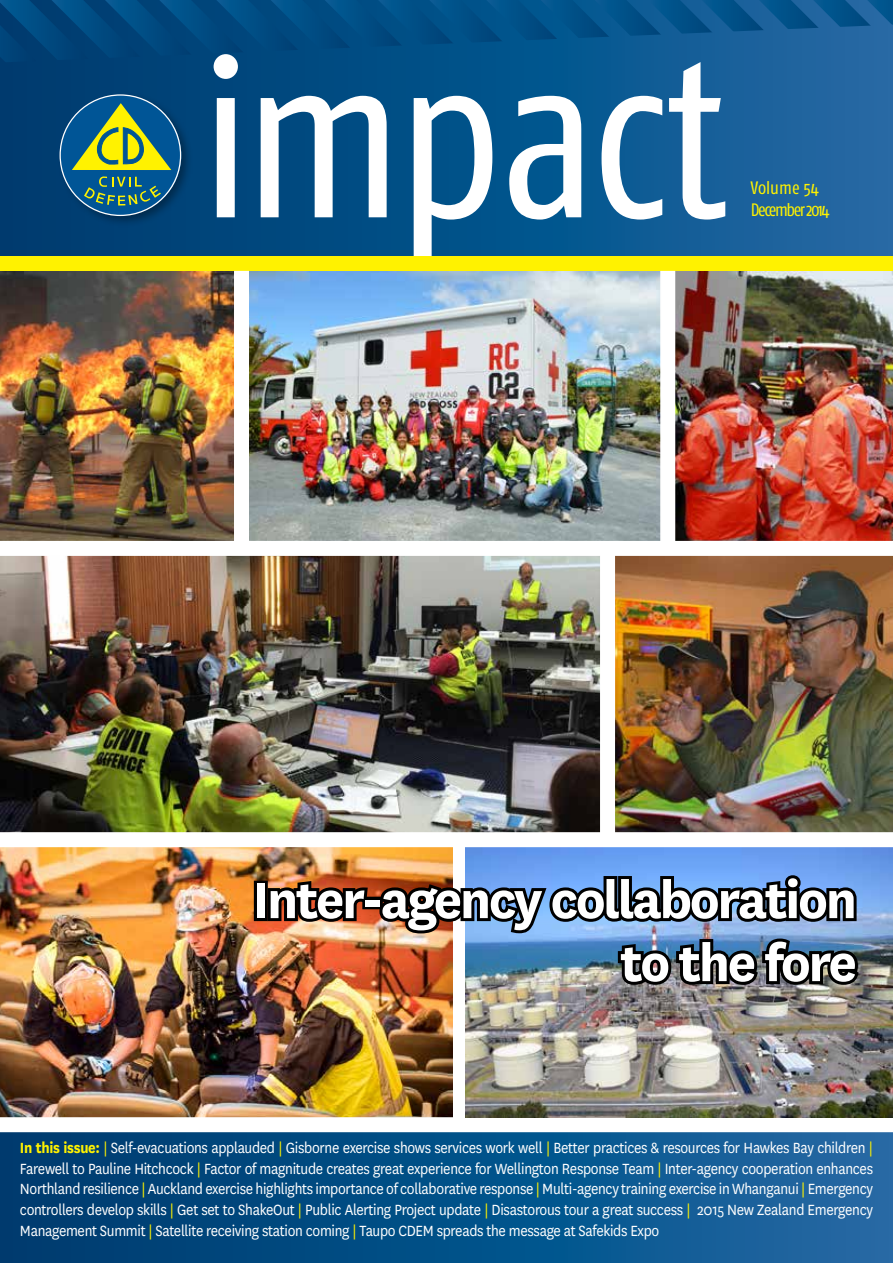
<style>
.page{position:relative;width:893px;height:1263px;background:#fff}
.page>*{position:absolute;margin:0;border:0;box-sizing:border-box;transform-origin:0 0}
.t1{font:condensed 225px "Fago OT";letter-spacing:-.035em;color:#fff}
.t2{font:700 58.5px/63px "National";letter-spacing:-.04em;color:#fff;text-align:right}
.t3{font:condensed 18px/21.6px "Fago OT";letter-spacing:-.08em;color:#fff200}
.t4{font:17.25px/20.7px "National";letter-spacing:-.02em;color:#fff;text-align:justify;scale:.9 1}
.s1{font-weight:700;color:#fff200}
.s2{color:#fff200}
</style>
<div class="page">
<img style="left:0;top:847px;width:452px;height:270px">
<img style="left:249px;top:271px;width:644px;height:270px">
<div style="left:0;top:0;width:893px;height:257px;background:linear-gradient(to right,#003a6d,#1c69a4)"></div>
<div style="left:57px;top:92px;width:136px;height:136px;background:#000;opacity:.36"></div>
<div style="left:61px;top:96px;width:120px;height:119px;background:#005596;border-radius:50%"></div>
<svg style="left:72px;top:103px;width:99px;height:67px"></svg>
<svg style="left:84px;top:176px;width:77px;height:30px"></svg>
<svg style="left:0;top:0;width:893px;height:63px;background:#065188"></svg>
<div style="left:0;top:1123px;width:893px;height:140px;background:linear-gradient(to right,#003a6d,#1c69a4)"></div>
<img style="left:0;top:556px;width:600px;height:276px">
<img style="left:0;top:271px;width:234px;height:270px">
<img style="left:615px;top:556px;width:278px;height:276px">
<svg style="left:0;top:1117px;width:893px;height:15px"></svg>
<div style="left:0;top:257px;width:893px;height:14px;background:#fff200"></div>
<svg style="left:41px;top:555px;width:852px;height:1px"></svg>
<div style="left:660px;top:271px;width:15px;height:277px;background:#fff;border:2px solid #fff"></div>
<div style="left:600px;top:548px;width:15px;height:304px;background:#fff"></div>
<svg style="left:608px;top:1117px;width:14px;height:6px"></svg>
<img style="left:465px;top:847px;width:428px;height:270px">
<svg style="left:0;top:832px;width:893px;height:15px"></svg>
<div style="left:254px;top:881px;width:14px;height:40px;border:6px solid #000"></div>
<img style="left:265px;top:872px;width:597px;height:122px">
<h1 class="t1" style="left:201px;top:4px;width:528px">impact</h1>
<p class="t3" style="left:751px;top:177px;width:80px">Volume 54<br>December 2014</p>
<h2 class="t2" style="left:252px;top:864px;width:606px">Inter-agency collaboration to the fore</h2>
<p class="t4" style="left:20px;top:1136px;width:949px"><span class="s1">In this issue:</span> <span class="s2">|</span> Self-evacuations applauded <span class="s2">|</span> Gisborne exercise shows services work well <span class="s2">|</span> Better practices &amp; resources for Hawkes Bay children <span class="s2">| </span>Farewell to Pauline Hitchcock <span class="s2">|</span> Factor of magnitude creates great experience for Wellington Response Team <span class="s2">|</span> Inter-agency cooperation enhances Northland resilience <span class="s2">|</span> Auckland exercise highlights importance of collaborative response <span class="s2">|</span> Multi-agency training exercise in Whanganui <span class="s2">|</span> Emergency controllers develop skills <span class="s2">|</span> Get set to ShakeOut <span class="s2">|</span> Public Alerting Project update <span class="s2">|</span> Disastorous tour a great success <span class="s2">|</span> 2015 New Zealand Emergency Management Summit <span class="s2">|</span> Satellite receiving station coming <span class="s2">|</span> Taupo CDEM spreads the message at Safekids Expo</p>
</div>
